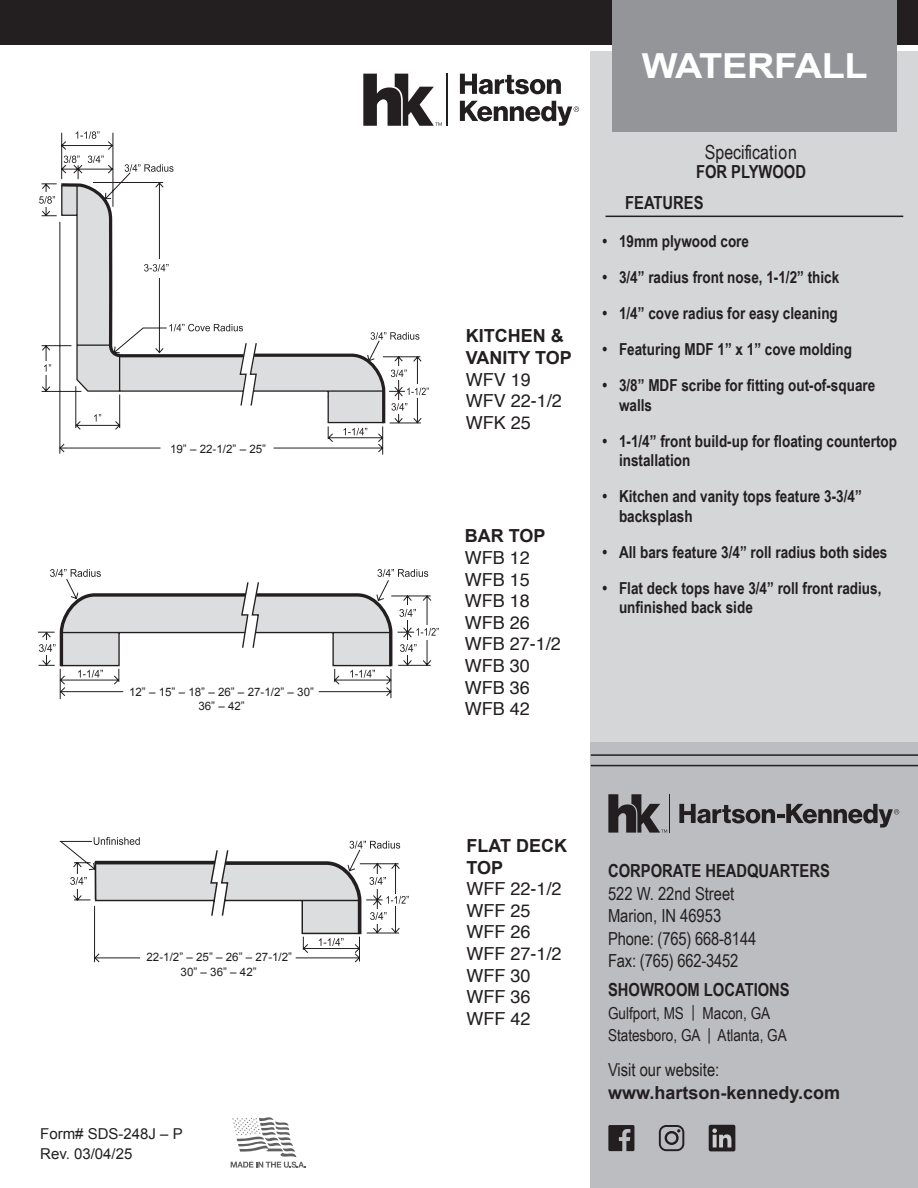
<style>
.page{position:relative;width:918px;height:1188px;background:#fff}
.page>*{position:absolute;margin:0;border:0;box-sizing:border-box;transform-origin:0 0}
.t1{font:700 34.5px "Arial";letter-spacing:-.01em;color:#fff;scale:1.1 1}
.t2{font:19.5px "Arial Narrow";color:#231f20}
.t3{font:18px/21.6px "Helvetica";color:#231f20}
.t4{font:18px/22.5px "Arial Narrow";color:#231f20}
.t5{font:700 18px/21.6px "Arial";color:#231f20}
.t6{font:700 18px "Arial Narrow";color:#231f20}
.t7{font:700 16.5px/19.5px "Arial Narrow";color:#231f20}
.t8{font:16.5px/22.5px "Arial Narrow";color:#231f20}
.t9{font:15px/19.8px "Arial";color:#231f20}
.t10{font:11.55px/14px "Arial";color:#231f20;text-align:center}
</style>
<div class="page">
<div style="left:0;top:0;width:918px;height:45px;background:#231f20"></div>
<div style="left:591px;top:51px;width:327px;height:1137px;background:#d5d6d8"></div>
<div style="left:612px;top:0;width:285px;height:132px;background:#939598"></div>
<svg style="left:231px;top:1117px;width:75px;height:51px"></svg>
<hr style="left:606px;top:216px;width:297px;height:1px;background:#231f20">
<svg style="left:60px;top:837px;width:349px;height:126px"></svg>
<hr style="left:95px;top:958px;width:45px;height:1px;background:#231f20">
<svg style="left:41px;top:132px;width:381px;height:323px"></svg>
<svg style="left:58px;top:182px;width:329px;height:244px"></svg>
<div style="left:415px;top:384px;width:5px;height:14px;background:#fff"></div>
<div style="left:395px;top:366px;width:7px;height:14px;background:#fff"></div>
<hr style="left:396px;top:400px;width:4px;height:13px;background:#fff">
<div style="left:42px;top:361px;width:15px;height:13px;background:#fff"></div>
<div style="left:43px;top:193px;width:6px;height:14px;background:#fff"></div>
<svg style="left:39px;top:196px;width:16px;height:8px"></svg>
<svg style="left:64px;top:156px;width:16px;height:7px"></svg>
<svg style="left:88px;top:156px;width:16px;height:7px"></svg>
<svg style="left:76px;top:131px;width:24px;height:8px"></svg>
<svg style="left:94px;top:414px;width:7px;height:8px"></svg>
<svg style="left:62px;top:185px;width:183px;height:206px"></svg>
<svg style="left:44px;top:364px;width:7px;height:8px"></svg>
<svg style="left:251px;top:356px;width:133px;height:79px"></svg>
<svg style="left:371px;top:332px;width:48px;height:8px"></svg>
<svg style="left:125px;top:164px;width:49px;height:8px"></svg>
<svg style="left:391px;top:370px;width:16px;height:7px"></svg>
<svg style="left:391px;top:403px;width:16px;height:8px"></svg>
<svg style="left:407px;top:388px;width:22px;height:7px"></svg>
<hr style="left:60px;top:448px;width:101px;height:1px;background:#231f20">
<svg style="left:38px;top:631px;width:354px;height:68px"></svg>
<svg style="left:39px;top:569px;width:400px;height:109px"></svg>
<hr style="left:61px;top:691px;width:62px;height:1px;background:#231f20">
<div style="left:591px;top:742px;width:327px;height:446px;background:#bcbdc0"></div>
<hr style="left:591px;top:754px;width:327px;height:2px;background:#231f20">
<hr style="left:591px;top:765px;width:327px;height:1px;background:#231f20">
<svg style="left:608px;top:1125px;width:26px;height:26px"></svg>
<div style="left:709px;top:1125px;width:26px;height:26px;background:#231f20;border-radius:2px"></div>
<svg style="left:712px;top:1128px;width:19px;height:19px"></svg>
<svg style="left:659px;top:1125px;width:25px;height:26px"></svg>
<hr style="left:446px;top:74px;width:1px;height:52px;background:#231f20">
<svg style="left:460px;top:74px;width:101px;height:20px"></svg>
<svg style="left:363px;top:74px;width:79px;height:52px"></svg>
<svg style="left:460px;top:101px;width:119px;height:25px"></svg>
<hr style="left:669px;top:794px;width:1px;height:39px;background:#231f20">
<svg style="left:608px;top:794px;width:59px;height:39px"></svg>
<svg style="left:679px;top:804px;width:220px;height:24px"></svg>
<p class="t10" style="left:170px;top:442px;width:98px">19” – 22-1/2” – 25”</p>
<p class="t10" style="left:129px;top:685px;width:187px">12” – 15” – 18” – 26” – 27-1/2” – 30”<br>36” – 42”</p>
<p class="t10" style="left:147px;top:950px;width:147px;line-height:14.7px">22-1/2” – 25” – 26” – 27-1/2”<br>30” – 36” – 42”</p>
<p class="t9" style="left:40px;top:1124px;width:144px">Form# SDS-248J – P<br>Rev. 03/04/25</p>
<p class="t5" style="left:466px;top:326px;width:108px">KITCHEN &amp;<br>VANITY TOP</p>
<p class="t3" style="left:466px;top:369px;width:98px">WFV 19<br>WFV 22-1/2<br>WFK 25</p>
<p class="t5" style="left:465px;top:526px;width:82px">BAR TOP</p>
<p class="t3" style="left:465px;top:547px;width:98px">WFB 12<br>WFB 15<br>WFB 18<br>WFB 26<br>WFB 27-1/2<br>WFB 30<br>WFB 36<br>WFB 42</p>
<h1 class="t1" style="left:642px;top:44px;width:207px">WATERFALL</h1>
<p class="t2" style="left:705px;top:138px;width:94px">Specif ication</p>
<p class="t6" style="left:696px;top:158px;width:112px">FOR PLYWOOD</p>
<p class="t6" style="left:625px;top:189px;width:80px">FEATURES</p>
<p class="t7" style="left:603px;top:231px;width:148px">• 19mm plywood core</p>
<p class="t7" style="left:603px;top:267px;width:238px">• 3/4” radius front nose, 1-1/2” thick</p>
<p class="t7" style="left:603px;top:303px;width:237px">• 1/4” cove radius for easy cleaning</p>
<p class="t7" style="left:603px;top:339px;width:251px">• Featuring MDF 1” x 1” cove molding</p>
<p class="t7" style="left:619px;top:375px;width:258px;text-indent:-16px">• 3/8” MDF scribe for fitting out-of-square walls</p>
<p class="t7" style="left:619px;top:430px;width:280px;text-indent:-16px">• 1-1/4” front build-up for floating countertop installation</p>
<p class="t7" style="left:619px;top:486px;width:244px;text-indent:-16px">• Kitchen and vanity tops feature 3-3/4” backsplash</p>
<p class="t7" style="left:603px;top:541px;width:286px">• All bars feature 3/4” roll radius both sides</p>
<p class="t7" style="left:619px;top:577px;width:264px;text-indent:-16px">• Flat deck tops have 3/4” roll front radius, unfinished back side</p>
<p class="t5" style="left:467px;top:835px;width:102px">FLAT DECK<br>TOP</p>
<p class="t3" style="left:467px;top:879px;width:97px">WFF 22-1/2<br>WFF 25<br>WFF 26<br>WFF 27-1/2<br>WFF 30<br>WFF 36<br>WFF 42</p>
<p class="t6" style="left:608px;top:857px;width:223px">CORPORATE HEADQUARTERS</p>
<p class="t4" style="left:608px;top:881px;width:150px">522 W. 22nd Street<br>Marion, IN 46953<br>Phone: (765) 668-8144<br>Fax: (765) 662-3452</p>
<p class="t6" style="left:608px;top:976px;width:183px">SHOWROOM LOCATIONS</p>
<p class="t8" style="left:608px;top:1001px;width:180px">Gulfport, MS | Macon, GA<br>Statesboro, GA | Atlanta, GA</p>
<p class="t4" style="left:608px;top:1058px;width:113px">Visit our website:</p>
<p class="t5" style="left:608px;top:1082px;width:234px">www.hartson-kennedy.com</p>
</div>
